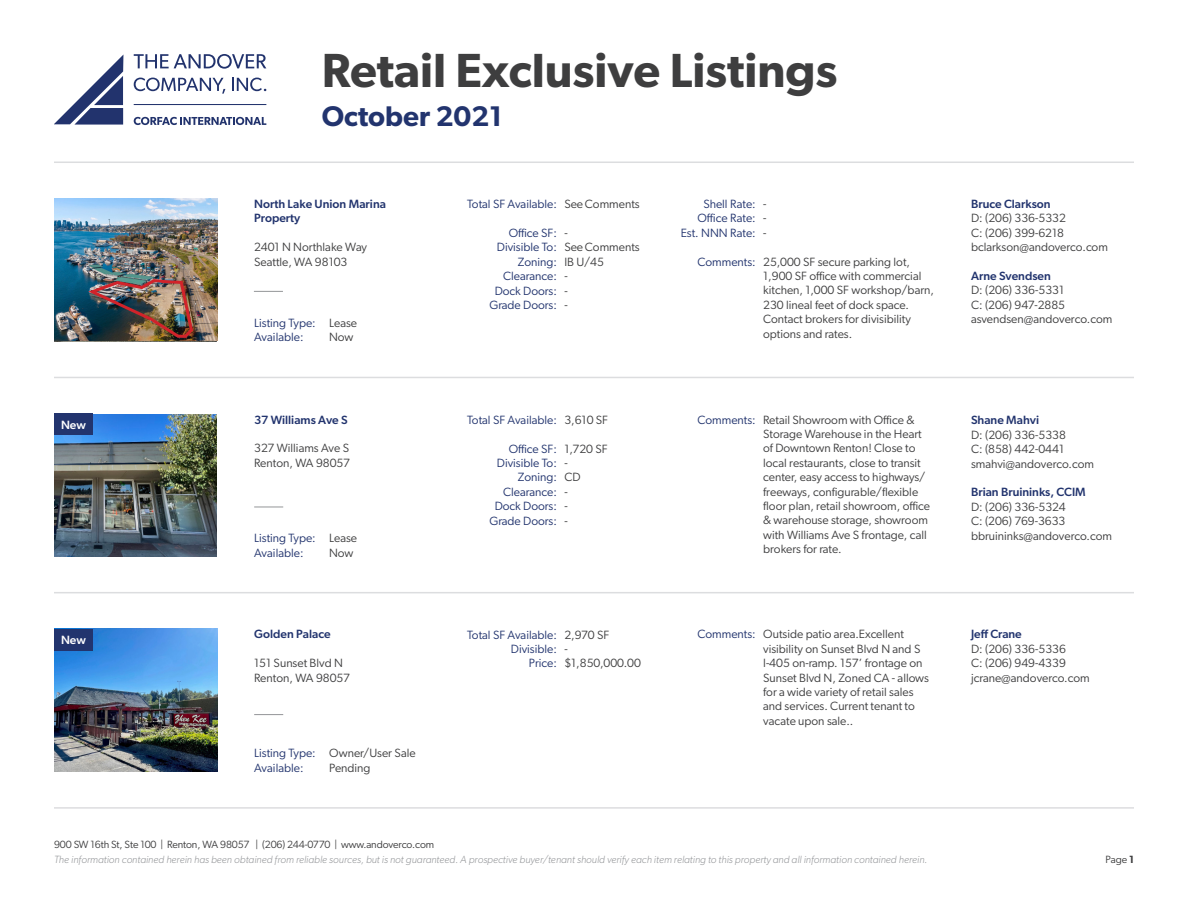
<style>
.page{position:relative;width:1188px;height:918px;background:#fff}
.page>*{position:absolute;margin:0;border:0;box-sizing:border-box;transform-origin:0 0}
.t1{font:600 48px "Gibson";color:#3e3e3f}
.t2{font:600 28.5px "Gibson";color:#22346e}
.t3{font:12px/14.4px "Gibson";color:#3e3e3f}
.t4{font:12px "Gibson";color:#22346e}
.t5{font:500 12px/14.4px "Gibson";color:#22346e}
.t6{font:500 12px "Gibson";letter-spacing:-.005em;color:#fff}
.t7{font:italic 300 10.5px "Gibson";color:#939598}
.t8{font:10.5px "Gibson";letter-spacing:-.01em;color:#3e3e3f}
.s1{font-weight:600}
</style>
<div class="page">
<svg style="left:54px;top:55px;width:69px;height:70px"></svg>
<svg style="left:134px;top:54px;width:132px;height:15px"></svg>
<hr style="left:134px;top:104px;width:132px;height:1px;background:#22336d">
<svg style="left:134px;top:117px;width:132px;height:8px"></svg>
<svg style="left:134px;top:78px;width:91px;height:16px"></svg>
<svg style="left:232px;top:78px;width:34px;height:13px"></svg>
<hr style="left:54px;top:162px;width:1080px;height:1px;background:#dcdddf">
<hr style="left:54px;top:377px;width:1080px;height:1px;background:#dcdddf">
<hr style="left:54px;top:592px;width:1080px;height:1px;background:#dcdddf">
<hr style="left:54px;top:807px;width:1080px;height:2px;background:#dcdddf">
<svg style="left:254px;top:291px;width:29px;height:1px"></svg>
<img style="left:54px;top:198px;width:163px;height:143px">
<img style="left:84px;top:277px;width:111px;height:63px">
<svg style="left:254px;top:714px;width:29px;height:1px"></svg>
<img style="left:54px;top:629px;width:163px;height:143px">
<div style="left:54px;top:629px;width:39px;height:21px;background:#22346e"></div>
<img style="left:54px;top:414px;width:162px;height:143px">
<svg style="left:254px;top:507px;width:29px;height:1px"></svg>
<div style="left:54px;top:414px;width:39px;height:21px;background:#22346e"></div>
<h1 class="t1" style="left:322px;top:42px;width:517px">Retail Exclusive Listings</h1>
<h2 class="t2" style="left:322px;top:100px;width:182px">October 2021</h2>
<p class="t5" style="left:254px;top:196px;width:133px">North Lake Union Marina<br>Property</p>
<p class="t3" style="left:254px;top:240px;width:114px">2401 N Northlake Way</p>
<p class="t3" style="left:254px;top:254px;width:95px">Seattle, WA 98103</p>
<p class="t6" style="left:61px;top:418px;width:26px">New</p>
<p class="t6" style="left:61px;top:633px;width:26px">New</p>
<p class="t4" style="left:254px;top:315px;width:63px">Listing Type:</p>
<p class="t4" style="left:254px;top:330px;width:51px">Available:</p>
<p class="t3" style="left:329px;top:315px;width:30px">Lease</p>
<p class="t3" style="left:329px;top:330px;width:26px">Now</p>
<p class="t5" style="left:254px;top:412px;width:95px">37 Williams Ave S</p>
<p class="t3" style="left:254px;top:441px;width:96px">327 Williams Ave S</p>
<p class="t3" style="left:254px;top:455px;width:97px">Renton, WA 98057</p>
<p class="t4" style="left:254px;top:531px;width:63px">Listing Type:</p>
<p class="t4" style="left:254px;top:545px;width:51px">Available:</p>
<p class="t3" style="left:329px;top:531px;width:30px">Lease</p>
<p class="t3" style="left:329px;top:545px;width:26px">Now</p>
<p class="t5" style="left:254px;top:627px;width:78px">Golden Palace</p>
<p class="t3" style="left:254px;top:656px;width:90px">151 Sunset Blvd N</p>
<p class="t3" style="left:254px;top:670px;width:97px">Renton, WA 98057</p>
<p class="t4" style="left:254px;top:746px;width:63px">Listing Type:</p>
<p class="t4" style="left:254px;top:760px;width:51px">Available:</p>
<p class="t3" style="left:329px;top:746px;width:88px">Owner/User Sale</p>
<p class="t3" style="left:329px;top:760px;width:43px">Pending</p>
<p class="t8" style="left:54px;top:838px;width:382px">900 SW 16th St, Ste 100 | Renton, WA 98057 | (206) 244-0770 | www.andoverco.com</p>
<p class="t4" style="left:467px;top:197px;width:91px">Total SF Available:</p>
<p class="t4" style="left:509px;top:226px;width:50px">Office SF:</p>
<p class="t4" style="left:497px;top:240px;width:62px">Divisible To:</p>
<p class="t4" style="left:518px;top:254px;width:41px">Zoning:</p>
<p class="t4" style="left:503px;top:269px;width:55px">Clearance:</p>
<p class="t4" style="left:495px;top:283px;width:64px">Dock Doors:</p>
<p class="t4" style="left:489px;top:298px;width:69px">Grade Doors:</p>
<p class="t3" style="left:564px;top:197px;width:77px">See Comments</p>
<p class="t3" style="left:564px;top:226px;width:5px">-</p>
<p class="t3" style="left:564px;top:240px;width:77px">See Comments</p>
<p class="t3" style="left:564px;top:254px;width:41px">IB U/45</p>
<p class="t3" style="left:564px;top:269px;width:5px">-</p>
<p class="t3" style="left:564px;top:283px;width:5px">-</p>
<p class="t3" style="left:564px;top:298px;width:5px">-</p>
<p class="t4" style="left:467px;top:412px;width:91px">Total SF Available:</p>
<p class="t4" style="left:509px;top:441px;width:50px">Office SF:</p>
<p class="t4" style="left:497px;top:456px;width:62px">Divisible To:</p>
<p class="t4" style="left:518px;top:470px;width:41px">Zoning:</p>
<p class="t4" style="left:503px;top:484px;width:55px">Clearance:</p>
<p class="t4" style="left:495px;top:499px;width:64px">Dock Doors:</p>
<p class="t4" style="left:489px;top:513px;width:69px">Grade Doors:</p>
<p class="t3" style="left:564px;top:412px;width:45px">3,610 SF</p>
<p class="t3" style="left:564px;top:441px;width:45px">1,720 SF</p>
<p class="t3" style="left:564px;top:456px;width:5px">-</p>
<p class="t3" style="left:564px;top:470px;width:18px">CD</p>
<p class="t3" style="left:564px;top:484px;width:5px">-</p>
<p class="t3" style="left:564px;top:499px;width:5px">-</p>
<p class="t3" style="left:564px;top:513px;width:5px">-</p>
<p class="t4" style="left:467px;top:627px;width:91px">Total SF Available:</p>
<p class="t4" style="left:511px;top:642px;width:48px">Divisible:</p>
<p class="t4" style="left:529px;top:656px;width:30px">Price:</p>
<p class="t3" style="left:564px;top:627px;width:46px">2,970 SF</p>
<p class="t3" style="left:564px;top:642px;width:5px">-</p>
<p class="t3" style="left:564px;top:656px;width:78px">$1,850,000.00</p>
<p class="t4" style="left:703px;top:197px;width:54px">Shell Rate:</p>
<p class="t4" style="left:698px;top:211px;width:60px">Office Rate:</p>
<p class="t4" style="left:681px;top:225px;width:77px">Est. NNN Rate:</p>
<p class="t4" style="left:698px;top:254px;width:60px">Comments:</p>
<p class="t3" style="left:763px;top:196px;width:5px">-</p>
<p class="t3" style="left:763px;top:211px;width:5px">-</p>
<p class="t3" style="left:763px;top:225px;width:5px">-</p>
<p class="t3" style="left:763px;top:254px;width:172px">25,000 SF secure parking lot,<br>1,900 SF office with commercial kitchen, 1,000 SF workshop/barn,<br>230 lineal feet of dock space.<br>Contact brokers for divisibility options and rates.</p>
<p class="t4" style="left:698px;top:412px;width:60px">Comments:</p>
<p class="t3" style="left:763px;top:412px;width:169px">Retail Showroom with Office &amp;<br>Storage Warehouse in the Heart of Downtown Renton! Close to local restaurants, close to transit center, easy access to highways/ freeways, configurable/flexible floor plan, retail showroom, office &amp; warehouse storage, showroom with Williams Ave S frontage, call brokers for rate.</p>
<p class="t4" style="left:698px;top:627px;width:60px">Comments:</p>
<p class="t3" style="left:763px;top:627px;width:142px">Outside patio area.Excellent</p>
<p class="t3" style="left:763px;top:641px;width:159px">visibility on Sunset Blvd N and S</p>
<p class="t3" style="left:763px;top:656px;width:161px">I-405 on-ramp. 157’ frontage on</p>
<p class="t3" style="left:763px;top:670px;width:167px">Sunset Blvd N, Zoned CA - allows</p>
<p class="t3" style="left:763px;top:684px;width:152px">for a wide variety of retail sales</p>
<p class="t3" style="left:763px;top:699px;width:153px">and services. Current tenant to</p>
<p class="t3" style="left:763px;top:713px;width:92px">vacate upon sale..</p>
<p class="t5" style="left:971px;top:196px;width:81px">Bruce Clarkson</p>
<p class="t3" style="left:971px;top:211px;width:96px">D: (206) 336-5332</p>
<p class="t3" style="left:971px;top:225px;width:95px">C: (206) 399-6218</p>
<p class="t3" style="left:971px;top:240px;width:138px">bclarkson@andoverco.com</p>
<p class="t5" style="left:971px;top:268px;width:81px">Arne Svendsen</p>
<p class="t3" style="left:971px;top:283px;width:95px">D: (206) 336-5331</p>
<p class="t3" style="left:971px;top:297px;width:96px">C: (206) 947-2885</p>
<p class="t3" style="left:971px;top:312px;width:143px">asvendsen@andoverco.com</p>
<p class="t5" style="left:971px;top:413px;width:70px">Shane Mahvi</p>
<p class="t3" style="left:971px;top:427px;width:96px">D: (206) 336-5338</p>
<p class="t3" style="left:971px;top:442px;width:95px">C: (858) 442-0441</p>
<p class="t3" style="left:971px;top:456px;width:125px">smahvi@andoverco.com</p>
<p class="t5" style="left:971px;top:485px;width:116px">Brian Bruininks, CCIM</p>
<p class="t3" style="left:971px;top:499px;width:96px">D: (206) 336-5324</p>
<p class="t3" style="left:971px;top:514px;width:96px">C: (206) 769-3633</p>
<p class="t3" style="left:971px;top:528px;width:143px">bbruininks@andoverco.com</p>
<p class="t5" style="left:971px;top:627px;width:52px">Jeff Crane</p>
<p class="t3" style="left:971px;top:641px;width:96px">D: (206) 336-5336</p>
<p class="t3" style="left:971px;top:656px;width:96px">C: (206) 949-4339</p>
<p class="t3" style="left:971px;top:670px;width:120px">jcrane@andoverco.com</p>
<p class="t7" style="left:54px;top:853px;width:875px">The information contained herein has been obtained from reliable sources, but is not guaranteed. A prospective buyer/tenant should verify each item relating to this property and all information contained herein.</p>
<p class="t8" style="left:1106px;top:853px;width:30px">Page <span class="s1">1</span></p>
</div>
